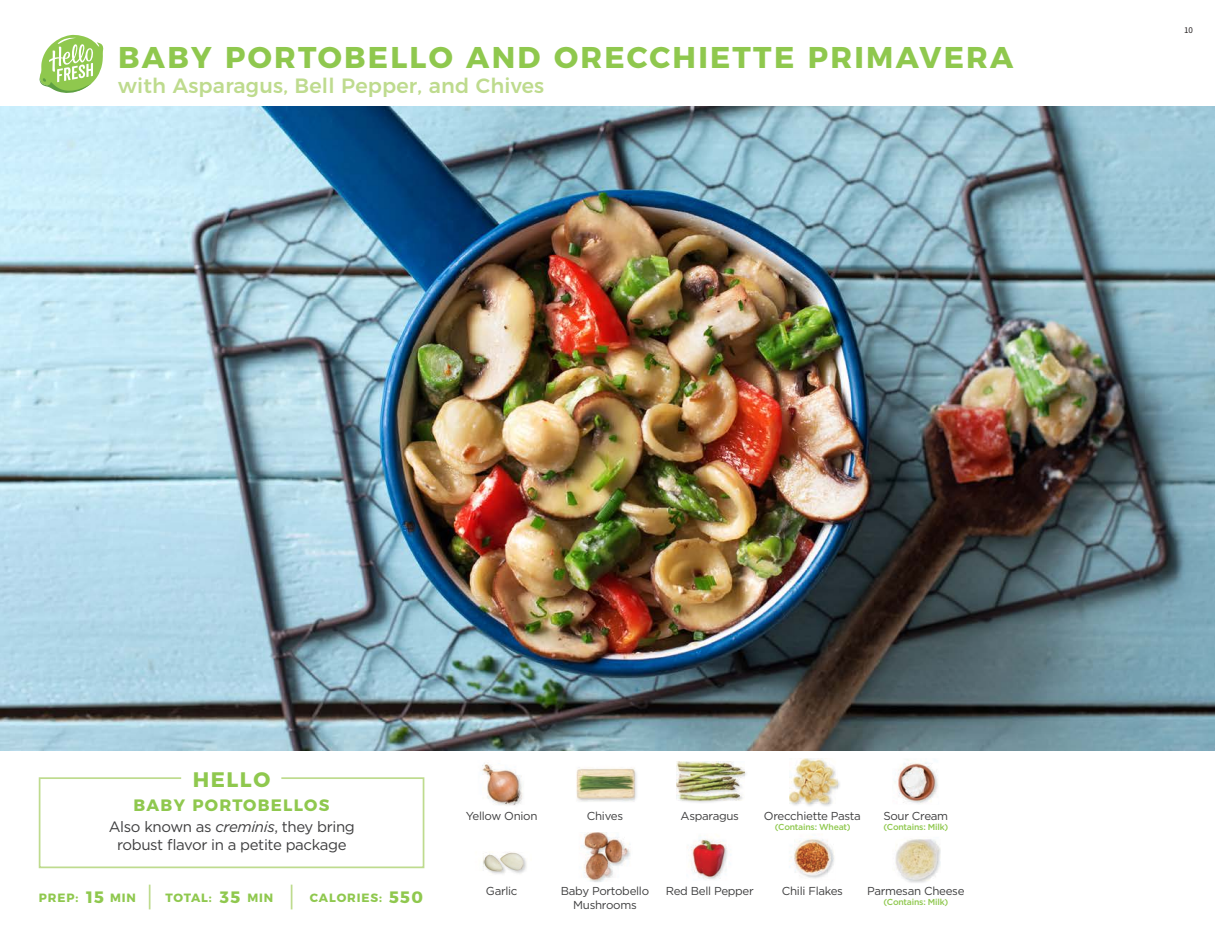
<style>
.page{position:relative;width:1215px;height:945px;background:#fff}
.page>*{position:absolute;margin:0;border:0;box-sizing:border-box;transform-origin:0 0}
.t1{font:700 30px "Montserrat";letter-spacing:.075em;color:#8fc84e}
.t2{font:700 21px "Montserrat";letter-spacing:.075em;color:#8fc84e}
.t3{font:500 20.7px "Montserrat";letter-spacing:.01em;color:#bedb8e}
.t4{font:700 16.5px "Montserrat";letter-spacing:.075em;color:#8fc84e}
.t5{font:15px/18px "Gotham";letter-spacing:-.025em;color:#3e3e3f;text-align:center}
.t6{font:700 12px "Montserrat";letter-spacing:.075em;color:#8fc84e}
.t7{font:11.55px/14.4px "Gotham";letter-spacing:-.025em;color:#3e3e3f;text-align:center}
.t8{font:9px "Source Sans Pro";color:#231f20}
.t9{font:500 8.7px "Gotham";letter-spacing:-.025em;color:#8fc84e}
.s1{font-style:italic}
</style>
<div class="page">
<img style="left:0;top:107px;width:1215px;height:644px">
<svg style="left:38px;top:777px;width:387px;height:92px"></svg>
<img style="left:481px;top:763px;width:42px;height:43px">
<img style="left:483px;top:852px;width:32px;height:19px">
<img style="left:484px;top:853px;width:43px;height:21px">
<img style="left:676px;top:761px;width:70px;height:42px">
<img style="left:677px;top:762px;width:67px;height:38px">
<img style="left:691px;top:838px;width:40px;height:30px">
<img style="left:693px;top:840px;width:35px;height:40px">
<img style="left:635px;top:771px;width:2px;height:28px">
<img style="left:576px;top:767px;width:59px;height:35px">
<img style="left:581px;top:834px;width:4px;height:39px">
<img style="left:585px;top:832px;width:46px;height:50px">
<img style="left:789px;top:779px;width:51px;height:27px">
<img style="left:789px;top:758px;width:48px;height:45px">
<img style="left:794px;top:839px;width:40px;height:40px">
<img style="left:895px;top:762px;width:32px;height:20px">
<img style="left:898px;top:764px;width:40px;height:40px">
<img style="left:896px;top:839px;width:45px;height:41px">
<hr style="left:149px;top:885px;width:2px;height:24px;background:#bedb8e">
<svg style="left:291px;top:885px;width:1px;height:24px"></svg>
<svg style="left:39px;top:34px;width:65px;height:59px"></svg>
<h1 class="t1" style="left:118px;top:32px;width:897px">BABY PORTOBELLO AND ORECCHIETTE PRIMAVERA</h1>
<h3 class="t3" style="left:118px;top:69px;width:427px">with Asparagus, Bell Pepper, and Chives</h3>
<p class="t8" style="left:1184px;top:25px;width:10px">10</p>
<h2 class="t2" style="left:193px;top:762px;width:79px">HELLO</h2>
<h3 class="t4" style="left:134px;top:792px;width:197px">BABY PORTOBELLOS</h3>
<p class="t5" style="left:109px;top:817px;width:248px">Also known as <span class="s1">creminis</span>, they bring robust flavor in a petite package</p>
<p class="t7" style="left:466px;top:809px;width:73px">Yellow Onion</p>
<p class="t7" style="left:587px;top:809px;width:38px">Chives</p>
<p class="t7" style="left:681px;top:809px;width:60px">Asparagus</p>
<p class="t7" style="left:764px;top:809px;width:99px">Orecchiette Pasta</p>
<p class="t7" style="left:883px;top:809px;width:66px">Sour Cream</p>
<p class="t9" style="left:775px;top:822px;width:77px">(Contains: Wheat)</p>
<p class="t9" style="left:884px;top:822px;width:66px">(Contains: Milk)</p>
<h3 class="t4" style="left:86px;top:883px;width:19px">15</h3>
<h3 class="t4" style="left:220px;top:883px;width:22px">35</h3>
<h3 class="t4" style="left:389px;top:883px;width:35px">550</h3>
<p class="t6" style="left:39px;top:888px;width:41px">PREP:</p>
<p class="t6" style="left:110px;top:888px;width:27px">MIN</p>
<p class="t6" style="left:166px;top:888px;width:48px">TOTAL:</p>
<p class="t6" style="left:247px;top:888px;width:27px">MIN</p>
<p class="t6" style="left:310px;top:888px;width:74px">CALORIES:</p>
<p class="t7" style="left:486px;top:883px;width:33px">Garlic</p>
<p class="t7" style="left:561px;top:883px;width:90px">Baby Portobello<br>Mushrooms</p>
<p class="t7" style="left:666px;top:883px;width:90px">Red Bell Pepper</p>
<p class="t7" style="left:782px;top:883px;width:63px">Chili Flakes</p>
<p class="t7" style="left:867px;top:883px;width:99px">Parmesan Cheese</p>
<p class="t9" style="left:884px;top:896px;width:66px">(Contains: Milk)</p>
</div>
